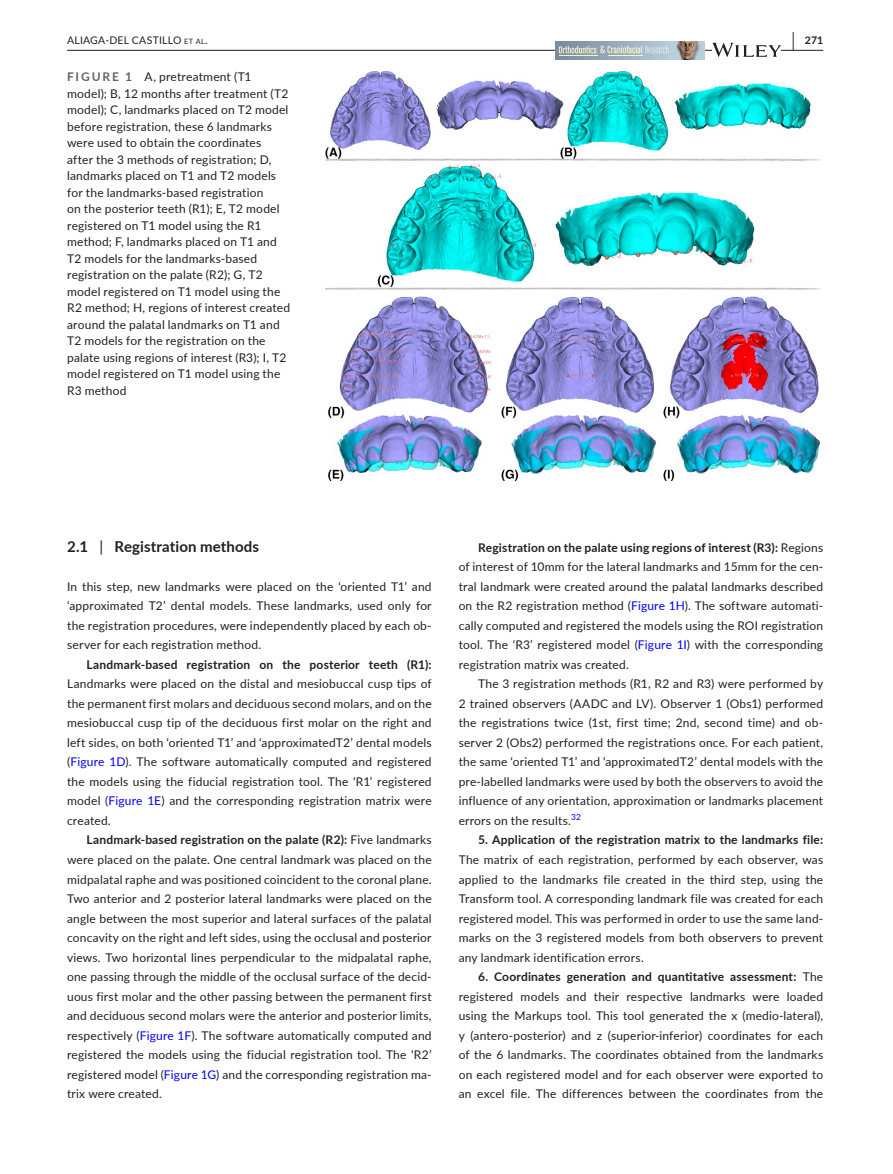
<style>
.page{position:relative;width:893px;height:1174px;background:#fff}
.page>*{position:absolute;margin:0;border:0;box-sizing:border-box;transform-origin:0 0}
.t1{font:700 19.5px "Lato";color:#231f20;scale:.48 1}
.t2{font:700 15px "Lato";letter-spacing:.01em;color:#231f20}
.t3{font:12px/19.5px "Lato";letter-spacing:.015em;color:#231f20;text-align:justify}
.t4{font:700 12px "Lato";letter-spacing:.015em;color:#231f20}
.t5{font:10.5px "Lato";letter-spacing:.02em;color:#231f20}
.t6{font:700 10.5px "Lato";color:#231f20}
.s1{font-size:7.35px}
.s2{font-weight:700;color:#636366}
.s3{font-weight:400}
.s4{color:#00f}
.s5{font-weight:700}
</style>
<div class="page">
<hr style="left:67px;top:50px;width:756px;height:1px;background:#231f20">
<svg style="left:556px;top:41px;width:149px;height:18px"></svg>
<div style="left:556px;top:42px;width:115px;height:17px;background:linear-gradient(to right,#758b9e,#b6ccd8)"></div>
<svg style="left:559px;top:46px;width:110px;height:8px"></svg>
<hr style="left:608px;top:55px;width:34px;height:1px;background:#fef2ca">
<hr style="left:559px;top:55px;width:38px;height:1px;background:#fef2ca">
<img style="left:670px;top:42px;width:34px;height:17px">
<svg style="left:712px;top:43px;width:69px;height:14px"></svg>
<img style="left:326px;top:72px;width:495px;height:408px">
<h1 class="t1" style="left:792px;top:25px;width:7px">|</h1>
<p class="t5" style="left:67px;top:33px;width:142px">ALIAGA-DEL CASTILLO <span class="s1">et al</span>.</p>
<p class="t6" style="left:805px;top:33px;width:20px">271</p>
<p class="t3" style="left:67px;top:68px;width:225px;line-height:16.5px;text-align:left"><span class="s2">FIGURE 1</span> A, pretreatment (T1 model); B, 12 months after treatment (T2 model); C, landmarks placed on T2 model before registration, these 6 landmarks were used to obtain the coordinates after the 3 methods of registration; D, landmarks placed on T1 and T2 models for the landmarks-based registration<br>on the posterior teeth (R1); E, T2 model registered on T1 model using the R1 method; F, landmarks placed on T1 and T2 models for the landmarks-based registration on the palate (R2); G, T2 model registered on T1 model using the R2 method; H, regions of interest created around the palatal landmarks on T1 and T2 models for the registration on the palate using regions of interest (R3); I, T2 model registered on T1 model using the R3 method</p>
<p class="t2" style="left:67px;top:535px;width:194px">2.1 <span class="s3">|</span> Registration methods</p>
<p class="t3" style="left:67px;top:576px;width:366px">In this step, new landmarks were placed on the ‘oriented T1’ and ‘approximated T2’ dental models. These landmarks, used only for the registration procedures, were independently placed by each ob&shy;server for each registration method.</p>
<p class="t4" style="left:87px;top:655px;width:347px">Landmark-based registration on the posterior teeth (R1):</p>
<p class="t3" style="left:67px;top:674px;width:366px">Landmarks were placed on the distal and mesiobuccal cusp tips of the permanent first molars and deciduous second molars, and on the mesiobuccal cusp tip of the deciduous first molar on the right and left sides, on both ‘oriented T1’ and ‘approximatedT2’ dental models (<span class="s4">Figure 1D</span>). The software automatically computed and registered the models using the fiducial registration tool. The ‘R1’ registered model (<span class="s4">Figure 1E</span>) and the corresponding registration matrix were created.</p>
<p class="t3" style="left:67px;top:830px;width:366px;text-indent:19px"><span class="s5">Landmark-based registration on the palate (R2):</span> Five landmarks were placed on the palate. One central landmark was placed on the midpalatal raphe and was positioned coincident to the coronal plane.<br>Two anterior and 2 posterior lateral landmarks were placed on the angle between the most superior and lateral surfaces of the palatal concavity on the right and left sides, using the occlusal and posterior views. Two horizontal lines perpendicular to the midpalatal raphe, one passing through the middle of the occlusal surface of the decid&shy;uous first molar and the other passing between the permanent first and deciduous second molars were the anterior and posterior limits, respectively (<span class="s4">Figure 1F</span>). The software automatically computed and registered the models using the fiducial registration tool. The ‘R2’ registered model (<span class="s4">Figure 1G</span>) and the corresponding registration ma&shy;trix were created.</p>
<p class="t3" style="left:459px;top:537px;width:366px;text-indent:20px"><span class="s5">Registration on the palate using regions of interest (R3):</span> Regions of interest of 10mm for the lateral landmarks and 15mm for the cen&shy;tral landmark were created around the palatal landmarks described on the R2 registration method (<span class="s4">Figure 1H</span>). The software automati&shy;cally computed and registered the models using the ROI registration tool. The ‘R3’ registered model (<span class="s4">Figure 1I</span>) with the corresponding registration matrix was created.</p>
<p class="t3" style="left:459px;top:674px;width:366px;text-indent:20px">The 3 registration methods (R1, R2 and R3) were performed by 2 trained observers (AADC and LV). Observer 1 (Obs1) performed the registrations twice (1st, first time; 2nd, second time) and ob&shy;server 2 (Obs2) performed the registrations once. For each patient, the same ‘oriented T1’ and ‘approximatedT2’ dental models with the pre-labelled landmarks were used by both the observers to avoid the influence of any orientation, approximation or landmarks placement errors on the results.<sup>32</sup></p>
<p class="t4" style="left:478px;top:831px;width:346px">5. Application of the registration matrix to the landmarks file:</p>
<p class="t3" style="left:459px;top:849px;width:366px">The matrix of each registration, performed by each observer, was applied to the landmarks file created in the third step, using the Transform tool. A corresponding landmark file was created for each registered model. This was performed in order to use the same land&shy;marks on the 3 registered models from both observers to prevent any landmark identification errors.</p>
<p class="t3" style="left:459px;top:966px;width:366px;text-indent:20px"><span class="s5">6. Coordinates generation and quantitative assessment:</span> The registered models and their respective landmarks were loaded using the Markups tool. This tool generated the x (medio-lateral), y (antero-posterior) and z (superior-inferior) coordinates for each of the 6 landmarks. The coordinates obtained from the landmarks on each registered model and for each observer were exported to an excel file. The differences between the coordinates from the</p>
</div>
